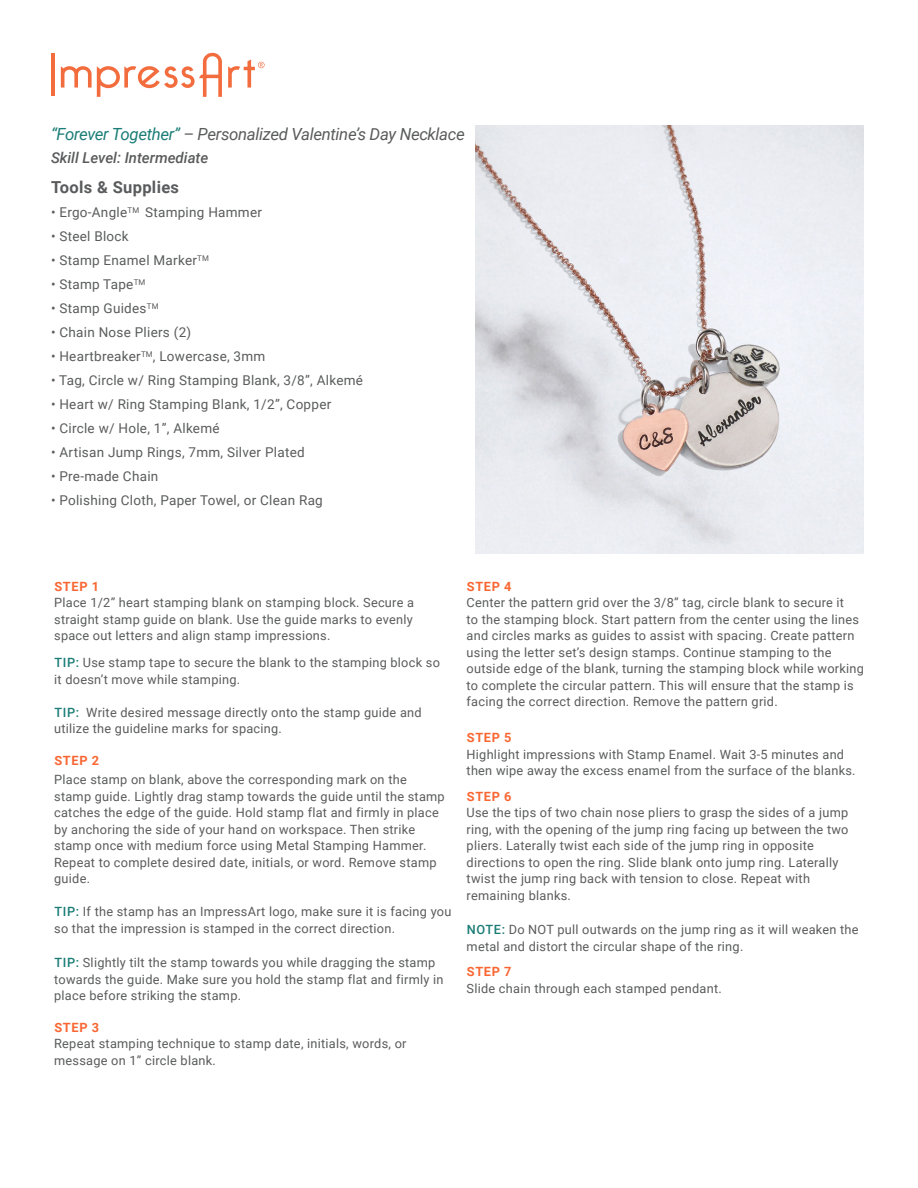
<style>
.page{position:relative;width:918px;height:1188px;background:#fff}
.page>*{position:absolute;margin:0;border:0;box-sizing:border-box;transform-origin:0 0}
.t1{font:italic 16.8px "Roboto";letter-spacing:-.02em;color:#5a5b5c}
.t2{font:700 16.5px "Roboto";letter-spacing:.02em;color:#5a5b5c}
.t3{font:italic 500 15px "Roboto";color:#5a5b5c}
.t4{font:13.5px "Roboto";letter-spacing:.02em;color:#5a5b5c}
.t5{font:12.75px/16.5px "Roboto";letter-spacing:.02em;color:#5a5b5c}
.t6{font:700 12.75px "Roboto";letter-spacing:.055em;color:#f96632}
.s1{color:#1b7d76}
.s2{font-weight:700;color:#f96632}
.s3{font-weight:500;color:#1b7d76}
</style>
<div class="page">
<img style="left:476px;top:126px;width:388px;height:427px">
<hr style="left:51px;top:53px;width:4px;height:43px;background:#f36c3e">
<svg style="left:61px;top:53px;width:161px;height:44px"></svg>
<svg style="left:228px;top:60px;width:37px;height:28px"></svg>
<p class="t1" style="left:51px;top:122px;width:415px"><span class="s1">“Forever Together”</span> – Personalized Valentine’s Day Necklace</p>
<p class="t3" style="left:51px;top:147px;width:159px">Skill Level: Intermediate</p>
<p class="t2" style="left:51px;top:176px;width:130px">Tools &amp; Supplies</p>
<p class="t4" style="left:51px;top:203px;width:213px">• Ergo-Angle<sup>TM</sup> Stamping Hammer</p>
<p class="t4" style="left:51px;top:227px;width:79px">• Steel Block</p>
<p class="t4" style="left:51px;top:251px;width:159px">• Stamp Enamel Marker<sup>TM</sup></p>
<p class="t4" style="left:51px;top:275px;width:96px">• Stamp Tape<sup>TM</sup></p>
<p class="t4" style="left:51px;top:299px;width:109px">• Stamp Guides<sup>TM</sup></p>
<p class="t4" style="left:51px;top:323px;width:142px">• Chain Nose Pliers (2)</p>
<p class="t4" style="left:51px;top:347px;width:216px">• Heartbreaker<sup>TM</sup>, Lowercase, 3mm</p>
<p class="t4" style="left:51px;top:371px;width:314px">• Tag, Circle w/ Ring Stamping Blank, 3/8”, Alkemé</p>
<p class="t4" style="left:51px;top:395px;width:282px">• Heart w/ Ring Stamping Blank, 1/2”, Copper</p>
<p class="t4" style="left:51px;top:419px;width:170px">• Circle w/ Hole, 1”, Alkemé</p>
<p class="t4" style="left:51px;top:443px;width:255px">• Artisan Jump Rings, 7mm, Silver Plated</p>
<p class="t4" style="left:51px;top:467px;width:109px">• Pre-made Chain</p>
<p class="t4" style="left:51px;top:491px;width:273px">• Polishing Cloth, Paper Towel, or Clean Rag</p>
<p class="t5" style="left:54px;top:578px;width:361px"><span class="s2">STEP 1<br></span>Place 1/2” heart stamping blank on stamping block. Secure a straight stamp guide on blank. Use the guide marks to evenly space out letters and align stamp impressions.</p>
<p class="t5" style="left:54px;top:654px;width:387px"><span class="s3">TIP:</span> Use stamp tape to secure the blank to the stamping block so it doesn’t move while stamping.</p>
<p class="t5" style="left:54px;top:704px;width:369px"><span class="s3">TIP:</span> Write desired message directly onto the stamp guide and utilize the guideline marks for spacing.</p>
<p class="t6" style="left:54px;top:751px;width:46px">STEP 2</p>
<p class="t5" style="left:54px;top:771px;width:392px">Place stamp on blank, above the corresponding mark on the stamp guide. Lightly drag stamp towards the guide until the stamp catches the edge of the guide. Hold stamp flat and firmly in place by anchoring the side of your hand on workspace. Then strike stamp once with medium force using Metal Stamping Hammer.<br>Repeat to complete desired date, initials, or word. Remove stamp guide.</p>
<p class="t5" style="left:54px;top:903px;width:399px"><span class="s3">TIP:</span> If the stamp has an ImpressArt logo, make sure it is facing you so that the impression is stamped in the correct direction.</p>
<p class="t5" style="left:54px;top:954px;width:391px"><span class="s3">TIP:</span> Slightly tilt the stamp towards you while dragging the stamp towards the guide. Make sure you hold the stamp flat and firmly in place before striking the stamp.</p>
<p class="t6" style="left:54px;top:1018px;width:46px">STEP 3</p>
<p class="t5" style="left:54px;top:1035px;width:354px">Repeat stamping technique to stamp date, initials, words, or message on 1” circle blank.</p>
<p class="t6" style="left:467px;top:577px;width:46px">STEP 4</p>
<p class="t5" style="left:467px;top:594px;width:399px">Center the pattern grid over the 3/8” tag, circle blank to secure it<br>to the stamping block. Start pattern from the center using the lines and circles marks as guides to assist with spacing. Create pattern using the letter set’s design stamps. Continue stamping to the outside edge of the blank, turning the stamping block while working to complete the circular pattern. This will ensure that the stamp is facing the correct direction. Remove the pattern grid.</p>
<p class="t6" style="left:467px;top:729px;width:46px">STEP 5</p>
<p class="t5" style="left:467px;top:746px;width:391px">Highlight impressions with Stamp Enamel. Wait 3-5 minutes and then wipe away the excess enamel from the surface of the blanks.</p>
<p class="t6" style="left:467px;top:787px;width:46px">STEP 6</p>
<p class="t5" style="left:467px;top:804px;width:383px">Use the tips of two chain nose pliers to grasp the sides of a jump ring, with the opening of the jump ring facing up between the two pliers. Laterally twist each side of the jump ring in opposite directions to open the ring. Slide blank onto jump ring. Laterally twist the jump ring back with tension to close. Repeat with remaining blanks.</p>
<p class="t5" style="left:467px;top:921px;width:394px"><span class="s3">NOTE:</span> Do NOT pull outwards on the jump ring as it will weaken the metal and distort the circular shape of the ring.</p>
<p class="t6" style="left:467px;top:963px;width:46px">STEP 7</p>
<p class="t5" style="left:467px;top:980px;width:257px">Slide chain through each stamped pendant.</p>
</div>
